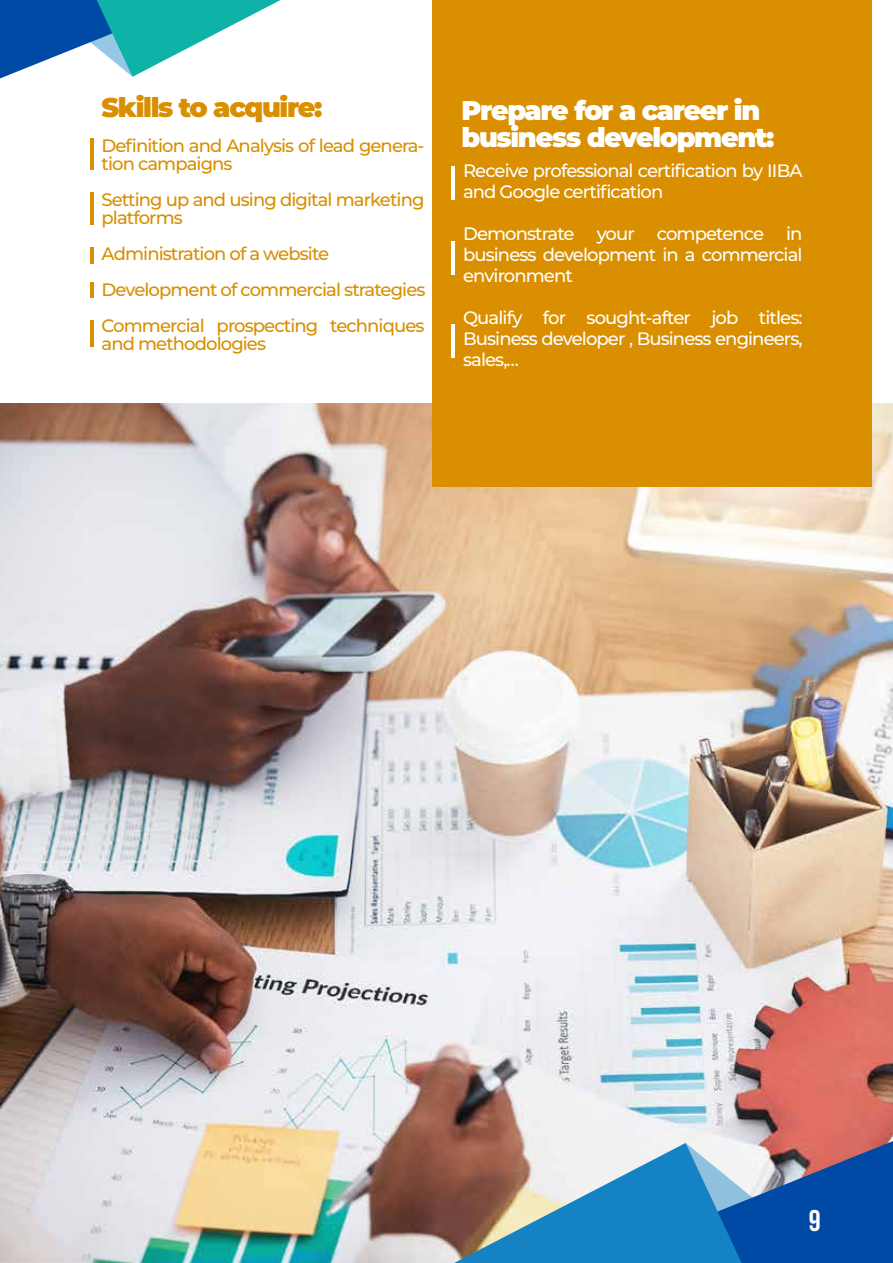
<style>
.page{position:relative;width:893px;height:1263px;background:#fff}
.page>*{position:absolute;margin:0;border:0;box-sizing:border-box;transform-origin:0 0}
.t1{font:700 30px "Bebas Neue";color:#fff}
.t2{font:900 27px/27px "Montserrat";letter-spacing:-.05em;color:#fff}
.t3{font:900 27px "Montserrat";letter-spacing:-.05em;color:#d98f00}
.t4{font:500 18px/21px "Montserrat";letter-spacing:-.05em;color:#fff;text-align:justify}
.t5{font:500 18px/18px "Montserrat";letter-spacing:-.05em;color:#d98f00}
</style>
<div class="page">
<img style="left:0;top:404px;width:893px;height:859px">
<div style="left:432px;top:0;width:440px;height:486px;background:#d98f00"></div>
<svg style="left:0;top:0;width:281px;height:78px"></svg>
<svg style="left:454px;top:1141px;width:439px;height:122px;background:#5684af"></svg>
<hr style="left:90px;top:138px;width:3px;height:32px;background:#d98f00">
<hr style="left:452px;top:324px;width:2px;height:33px;background:#fff">
<hr style="left:452px;top:242px;width:2px;height:32px;background:#fff">
<hr style="left:452px;top:166px;width:2px;height:34px;background:#fff">
<hr style="left:90px;top:192px;width:3px;height:33px;background:#d98f00">
<hr style="left:90px;top:248px;width:3px;height:16px;background:#d98f00">
<hr style="left:90px;top:282px;width:3px;height:15px;background:#d98f00">
<hr style="left:90px;top:320px;width:3px;height:26px;background:#d98f00">
<h2 class="t3" style="left:102px;top:89px;width:222px">Skills to acquire:</h2>
<p class="t5" style="left:102px;top:136px;width:324px">Definition and Analysis of lead genera&shy;tion campaigns</p>
<p class="t5" style="left:102px;top:190px;width:324px">Setting up and using digital marketing platforms</p>
<p class="t5" style="left:102px;top:235px;width:325px;line-height:36px">Administration of a website<br>Development of commercial strategies<br>Commercial prospecting techniques</p>
<p class="t5" style="left:102px;top:334px;width:166px">and methodologies</p>
<h2 class="t2" style="left:462px;top:96px;width:314px">Prepare for a career in business development:</h2>
<p class="t4" style="left:463px;top:160px;width:341px">Receive professional certification by IIBA and Google certification</p>
<p class="t4" style="left:463px;top:223px;width:341px">Demonstrate your competence in business development in a commercial environment</p>
<p class="t4" style="left:463px;top:307px;width:341px">Qualify for sought-after job titles:<br>Business developer , Business engineers, sales,…</p>
<h1 class="t1" style="left:809px;top:1204px;width:13px">9</h1>
</div>
